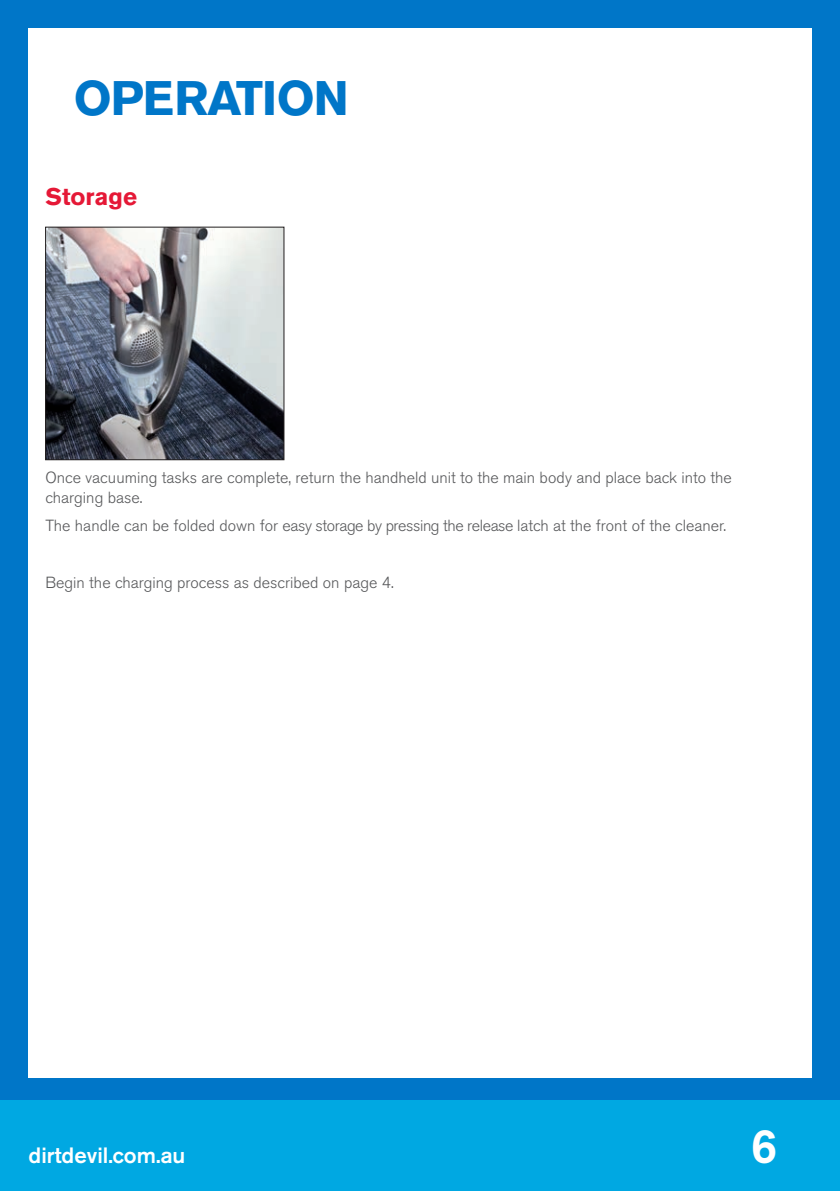
<style>
.page{position:relative;width:840px;height:1191px;background:#fff}
.page>*{position:absolute;margin:0;border:0;box-sizing:border-box;transform-origin:0 0}
.t1{font:700 48px "Akzidenz Grotesk BE";letter-spacing:-.025em;color:#0076c8}
.t2{font:500 48px "Akzidenz Grotesk BE";color:#fff}
.t3{font:700 24px "Akzidenz Grotesk BE";color:#e51836}
.t4{font:500 22px "Akzidenz Grotesk BE";color:#fff}
.t5{font:300 16px/20px "Akzidenz Grotesk BE";color:#57585a}
</style>
<div class="page">
<div style="left:0;top:0;width:839px;height:1190px;background:#0076c8"></div>
<div style="left:0;top:1100px;width:839px;height:90px;background:#00a8e2"></div>
<div style="left:29px;top:29px;width:782px;height:1048px;background:#fff"></div>
<img style="left:47px;top:228px;width:235px;height:230px">
<div style="left:45px;top:226px;width:239px;height:234px;border:1px solid #231f20"></div>
<h1 class="t1" style="left:74px;top:70px;width:276px">OPERATION</h1>
<h2 class="t3" style="left:46px;top:183px;width:93px">Storage</h2>
<p class="t5" style="left:46px;top:467px;width:687px">Once vacuuming tasks are complete, return the handheld unit to the main body and place back into the charging base.</p>
<p class="t5" style="left:46px;top:516px;width:681px">The handle can be folded down for easy storage by pressing the release latch at the front of the cleaner.</p>
<p class="t5" style="left:46px;top:573px;width:349px">Begin the charging process as described on page 4.</p>
<h3 class="t4" style="left:29px;top:1141px;width:158px">dirtdevil.com.au</h3>
<h1 class="t2" style="left:750px;top:1116px;width:28px">6</h1>
</div>
